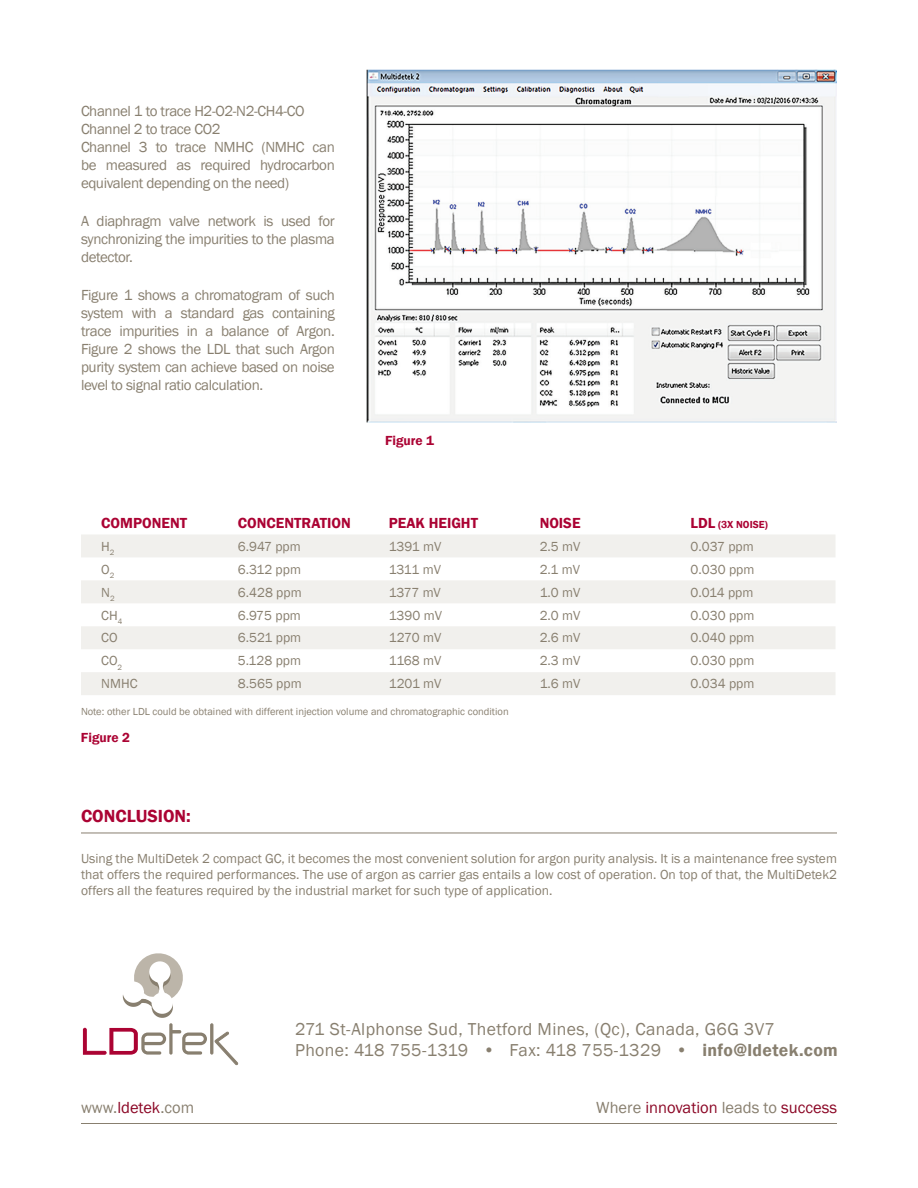
<style>
.page{position:relative;width:918px;height:1188px;background:#fff}
.page>*{position:absolute;margin:0;border:0;box-sizing:border-box;transform-origin:0 0}
.t1{font:600 18px "Franklin Gothic";color:#ab0333}
.t2{font:17.7px/21.3px "Franklin Gothic";letter-spacing:.02em;color:#887f6f}
.t3{font:16.5px "Franklin Gothic";color:#8b0625}
.t4{font:16.5px "Franklin Gothic";color:#887f6f}
.t5{font:15px/18px "Franklin Gothic";letter-spacing:-.025em;color:#887f6f;text-align:justify}
.t6{font:600 15px "Franklin Gothic";color:#ab0333}
.t7{font:13.5px/16.2px "Franklin Gothic";color:#887f6f;text-align:justify}
.t8{font:600 13.5px "Franklin Gothic";color:#ab0333}
.t9{font:10.5px "Franklin Gothic";color:#887f6f}
.t10{font:600 10.5px "Franklin Gothic";color:#ab0333}
.s1{font-size:15px}
.s2{font-weight:600}
.s3{color:#8b0625}
.s4{color:#887f6f}
</style>
<div class="page">
<svg style="left:82px;top:953px;width:157px;height:113px"></svg>
<hr style="left:81px;top:833px;width:756px;height:1px;background:#887f6f">
<svg style="left:81px;top:535px;width:754px;height:160px;fill:#f1f0ed"></svg>
<img style="left:367px;top:69px;width:470px;height:353px">
<hr style="left:81px;top:1123px;width:756px;height:1px;background:#887f6f">
<p class="t5" style="left:81px;top:103px;width:255px;text-align:left">Channel 1 to trace H2-O2-N2-CH4-CO<br>Channel 2 to trace CO2<br>Channel 3 to trace NMHC (NMHC can be measured as required hydrocarbon equivalent depending on the need)</p>
<p class="t5" style="left:81px;top:212px;width:255px">A diaphragm valve network is used for synchronizing the impurities to the plasma detector.</p>
<p class="t5" style="left:81px;top:286px;width:255px">Figure 1 shows a chromatogram of such system with a standard gas containing trace impurities in a balance of Argon.<br>Figure 2 shows the LDL that such Argon purity system can achieve based on noise level to signal ratio calculation.</p>
<p class="t8" style="left:385px;top:432px;width:51px">Figure 1</p>
<p class="t6" style="left:101px;top:513px;width:87px">COMPONENT</p>
<p class="t6" style="left:238px;top:513px;width:114px">CONCENTRATION</p>
<p class="t6" style="left:389px;top:513px;width:91px">PEAK HEIGHT</p>
<p class="t6" style="left:540px;top:513px;width:42px">NOISE</p>
<p class="t10" style="left:691px;top:518px;width:79px"><span class="s1">LDL</span> (3X NOISE)</p>
<p class="t7" style="left:101px;top:538px;width:15px">H<sub>2</sub></p>
<p class="t7" style="left:238px;top:538px;width:64px">6.947 ppm</p>
<p class="t7" style="left:389px;top:538px;width:54px">1391 mV</p>
<p class="t7" style="left:540px;top:538px;width:42px">2.5 mV</p>
<p class="t7" style="left:691px;top:538px;width:65px">0.037 ppm</p>
<p class="t7" style="left:101px;top:561px;width:15px">O<sub>2</sub></p>
<p class="t7" style="left:238px;top:561px;width:65px">6.312 ppm</p>
<p class="t7" style="left:389px;top:561px;width:54px">1311 mV</p>
<p class="t7" style="left:540px;top:561px;width:42px">2.1 mV</p>
<p class="t7" style="left:691px;top:561px;width:65px">0.030 ppm</p>
<p class="t7" style="left:101px;top:584px;width:15px">N<sub>2</sub></p>
<p class="t7" style="left:238px;top:584px;width:65px">6.428 ppm</p>
<p class="t7" style="left:389px;top:584px;width:54px">1377 mV</p>
<p class="t7" style="left:540px;top:584px;width:42px">1.0 mV</p>
<p class="t7" style="left:691px;top:584px;width:64px">0.014 ppm</p>
<p class="t7" style="left:101px;top:607px;width:23px">CH<sub>4</sub></p>
<p class="t7" style="left:238px;top:607px;width:65px">6.975 ppm</p>
<p class="t7" style="left:389px;top:607px;width:55px">1390 mV</p>
<p class="t7" style="left:540px;top:607px;width:42px">2.0 mV</p>
<p class="t7" style="left:691px;top:607px;width:65px">0.030 ppm</p>
<p class="t7" style="left:101px;top:630px;width:18px">CO</p>
<p class="t7" style="left:238px;top:630px;width:65px">6.521 ppm</p>
<p class="t7" style="left:389px;top:630px;width:54px">1270 mV</p>
<p class="t7" style="left:540px;top:630px;width:42px">2.6 mV</p>
<p class="t7" style="left:691px;top:630px;width:65px">0.040 ppm</p>
<p class="t7" style="left:101px;top:653px;width:22px">CO<sub>2</sub></p>
<p class="t7" style="left:238px;top:653px;width:65px">5.128 ppm</p>
<p class="t7" style="left:389px;top:653px;width:54px">1168 mV</p>
<p class="t7" style="left:540px;top:653px;width:42px">2.3 mV</p>
<p class="t7" style="left:691px;top:653px;width:65px">0.030 ppm</p>
<p class="t7" style="left:101px;top:676px;width:38px">NMHC</p>
<p class="t7" style="left:238px;top:676px;width:65px">8.565 ppm</p>
<p class="t7" style="left:389px;top:676px;width:54px">1201 mV</p>
<p class="t7" style="left:540px;top:676px;width:42px">1.6 mV</p>
<p class="t7" style="left:691px;top:676px;width:65px">0.034 ppm</p>
<p class="t9" style="left:81px;top:705px;width:429px">Note: other LDL could be obtained with different injection volume and chromatographic condition</p>
<p class="t8" style="left:81px;top:729px;width:51px">Figure 2</p>
<h1 class="t1" style="left:81px;top:805px;width:111px">CONCLUSION:</h1>
<p class="t7" style="left:81px;top:850px;width:758px">Using the MultiDetek 2 compact GC, it becomes the most convenient solution for argon purity analysis. It is a maintenance free system that offers the required performances. The use of argon as carrier gas entails a low cost of operation. On top of that, the MultiDetek2 offers all the features required by the industrial market for such type of application.</p>
<h2 class="t2" style="left:295px;top:1019px;width:544px">271 St-Alphonse Sud, Thetford Mines, (Qc), Canada, G6G 3V7<br>Phone: 418 755-1319 • Fax: 418 755-1329 • <span class="s2">info@ldetek.com</span></h2>
<p class="t4" style="left:81px;top:1098px;width:115px">www.<span class="s3">ldetek</span>.com</p>
<p class="t3" style="left:596px;top:1098px;width:242px"><span class="s4">Where</span> innovation <span class="s4">leads to</span> success</p>
</div>
